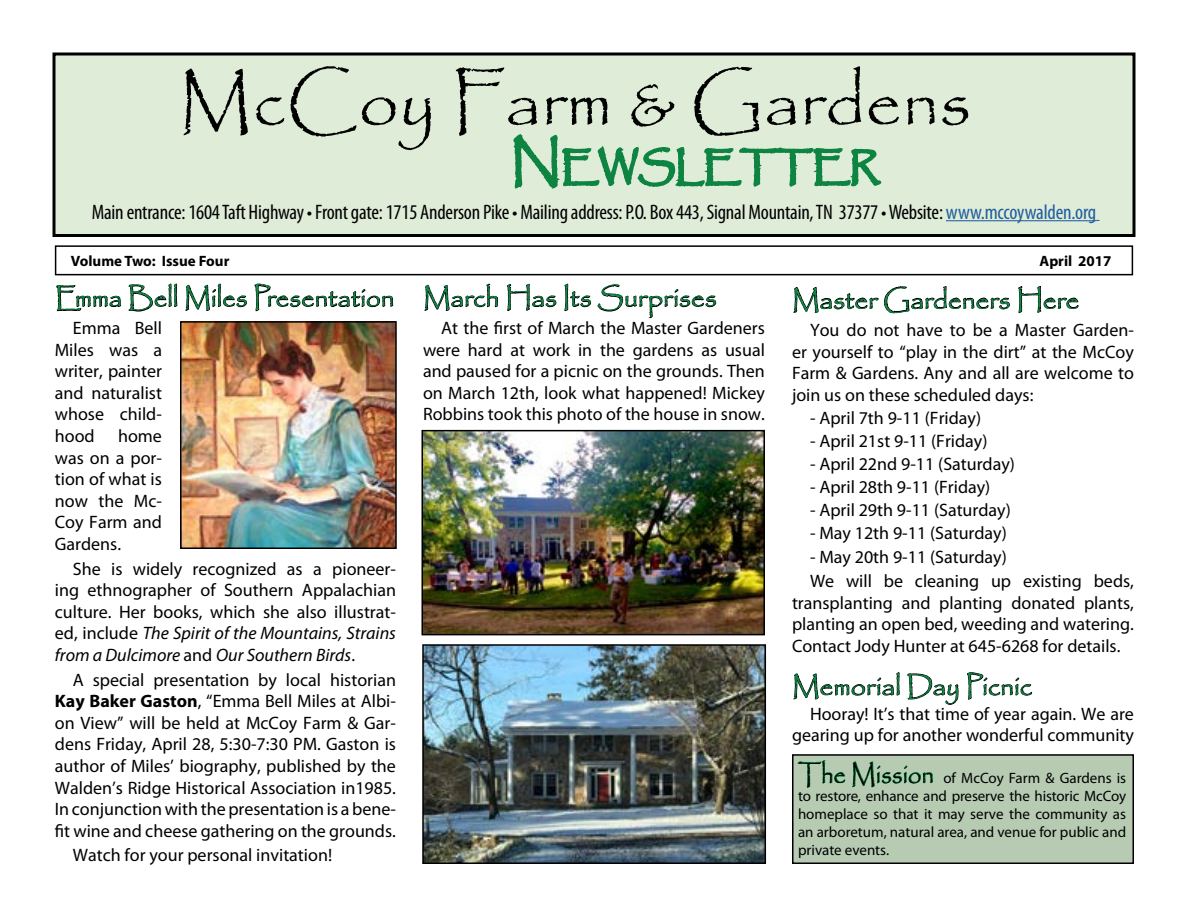
<style>
.page{position:relative;width:1188px;height:918px;background:#fff}
.page>*{position:absolute;margin:0;border:0;box-sizing:border-box;transform-origin:0 0}
.t1{font:72px "Papyrus";color:#000}
.t2{font:27px "Papyrus";letter-spacing:-.005em;color:#0d8442}
.t3{font:condensed 21px "Myriad Pro";letter-spacing:-.01em;color:#000}
.t4{font:18px/21.6px "Myriad Pro";color:#000;text-align:justify}
.t5{font:15px/18px "Myriad Pro";color:#000;text-align:justify}
.t6{font:700 15px "Myriad Pro";color:#000}
.s1{color:#215e9e}
.s2{font-style:italic}
.s3{font-weight:700}
.s4{font-family:"Papyrus";font-size:27px}
</style>
<div class="page">
<div style="left:793px;top:755px;width:340px;height:108px;background:#b7cbb3"></div>
<div style="left:792px;top:754px;width:342px;height:110px;border:2px solid #000"></div>
<div style="left:54px;top:54px;width:1080px;height:182px;background:#deecd8"></div>
<hr style="left:946px;top:220px;width:150px;height:1px;background:#215e9e">
<div style="left:52px;top:52px;width:1084px;height:185px;border:3px solid #000"></div>
<div style="left:55px;top:245px;width:1078px;height:30px;border:2px solid #000"></div>
<svg style="left:797px;top:760px;width:49px;height:28px"></svg>
<svg style="left:852px;top:761px;width:81px;height:27px"></svg>
<svg style="left:56px;top:285px;width:65px;height:26px"></svg>
<svg style="left:128px;top:272px;width:50px;height:40px"></svg>
<svg style="left:185px;top:247px;width:62px;height:64px"></svg>
<svg style="left:254px;top:283px;width:140px;height:29px"></svg>
<svg style="left:424px;top:272px;width:74px;height:39px"></svg>
<img style="left:425px;top:433px;width:337px;height:199px">
<div style="left:422px;top:430px;width:343px;height:205px;border:2px solid #000"></div>
<img style="left:183px;top:324px;width:211px;height:222px">
<div style="left:180px;top:321px;width:217px;height:228px;border:2px solid #000"></div>
<svg style="left:506px;top:134px;width:504px;height:184px"></svg>
<svg style="left:1018px;top:286px;width:61px;height:27px"></svg>
<svg style="left:793px;top:672px;width:107px;height:28px"></svg>
<svg style="left:907px;top:673px;width:52px;height:32px"></svg>
<svg style="left:967px;top:672px;width:65px;height:28px"></svg>
<img style="left:425px;top:647px;width:338px;height:214px">
<div style="left:422px;top:644px;width:344px;height:220px;border:2px solid #000"></div>
<h1 class="t1" style="left:178px;top:58px;width:795px">McCoy Farm &amp; Gardens</h1>
<p class="t3" style="left:92px;top:199px;width:1006px">Main entrance: 1604 Taft Highway • Front gate: 1715 Anderson Pike • Mailing address: P.O. Box 443, Signal Mountain, TN 37377 • Website: <span class="s1">www.mccoywalden.org</span></p>
<p class="t6" style="left:71px;top:251px;width:160px">Volume Two: Issue Four</p>
<p class="t6" style="left:1040px;top:251px;width:74px">April 2017</p>
<h2 class="t2" style="left:55px;top:281px;width:341px">Emma Bell Miles Presentation</h2>
<p class="t4" style="left:55px;top:317px;width:109px;text-indent:18px">Emma Bell Miles was a writer, painter and naturalist whose child&shy;hood</p>
<p class="t4" style="left:55px;top:425px;width:109px;text-indent:63px">home was on a por&shy;tion of what is now the Mc-Coy Farm and Gardens.</p>
<p class="t4" style="left:55px;top:558px;width:343px;text-indent:18px">She is widely recognized as a pioneer&shy;ing ethnographer of Southern Appalachian culture. Her books, which she also illustrat&shy;ed, include <span class="s2">The Spirit of the Mountains, Strains from a Dulcimore</span> and <span class="s2">Our Southern Birds</span>.</p>
<p class="t4" style="left:55px;top:669px;width:343px;text-indent:18px">A special presentation by local historian <span class="s3">Kay Baker Gaston</span>, “Emma Bell Miles at Albi&shy;on View” will be held at McCoy Farm &amp; Gar&shy;dens Friday, April 28, 5:30-7:30 PM. Gaston is author of Miles’ biography, published by the Walden’s Ridge Historical Association in1985.<br>In conjunction with the presentation is a bene&shy;fit wine and cheese gathering on the grounds.</p>
<p class="t4" style="left:73px;top:844px;width:261px">Watch for your personal invitation!</p>
<h2 class="t2" style="left:423px;top:281px;width:295px">March Has Its Surprises</h2>
<p class="t4" style="left:423px;top:317px;width:343px;text-indent:18px">At the first of March the Master Gardeners were hard at work in the gardens as usual and paused for a picnic on the grounds. Then on March 12th, look what happened! Mickey Robbins took this photo of the house in snow.</p>
<h2 class="t2" style="left:792px;top:283px;width:289px">Master Gardeners Here</h2>
<p class="t4" style="left:792px;top:319px;width:344px;text-indent:18px">You do not have to be a Master Garden&shy;er yourself to “play in the dirt” at the McCoy Farm &amp; Gardens. Any and all are welcome to join us on these scheduled days:</p>
<p class="t4" style="left:810px;top:407px;width:173px">- April 7th 9-11 (Friday)</p>
<p class="t4" style="left:810px;top:430px;width:179px">- April 21st 9-11 (Friday)</p>
<p class="t4" style="left:810px;top:453px;width:207px">- April 22nd 9-11 (Saturday)</p>
<p class="t4" style="left:810px;top:476px;width:182px">- April 28th 9-11 (Friday)</p>
<p class="t4" style="left:810px;top:499px;width:202px">- April 29th 9-11 (Saturday)</p>
<p class="t4" style="left:810px;top:522px;width:198px">- May 12th 9-11 (Saturday)</p>
<p class="t4" style="left:810px;top:544px;width:326px;line-height:24.6px">- May 20th 9-11 (Saturday)<br>We will be cleaning up existing beds,</p>
<p class="t4" style="left:792px;top:592px;width:344px">transplanting and planting donated plants, planting an open bed, weeding and watering.<br>Contact Jody Hunter at 645-6268 for details.</p>
<h2 class="t2" style="left:792px;top:670px;width:242px">Memorial Day Picnic</h2>
<p class="t4" style="left:792px;top:702px;width:344px;text-align:right">Hooray! It’s that time of year again. We are gearing up for another wonderful community</p>
<p class="t5" style="left:798px;top:769px;width:330px"><span class="s4">The Mission</span> of McCoy Farm &amp; Gardens is to restore, enhance and preserve the historic McCoy homeplace so that it may serve the community as an arboretum, natural area, and venue for public and private events.</p>
</div>
